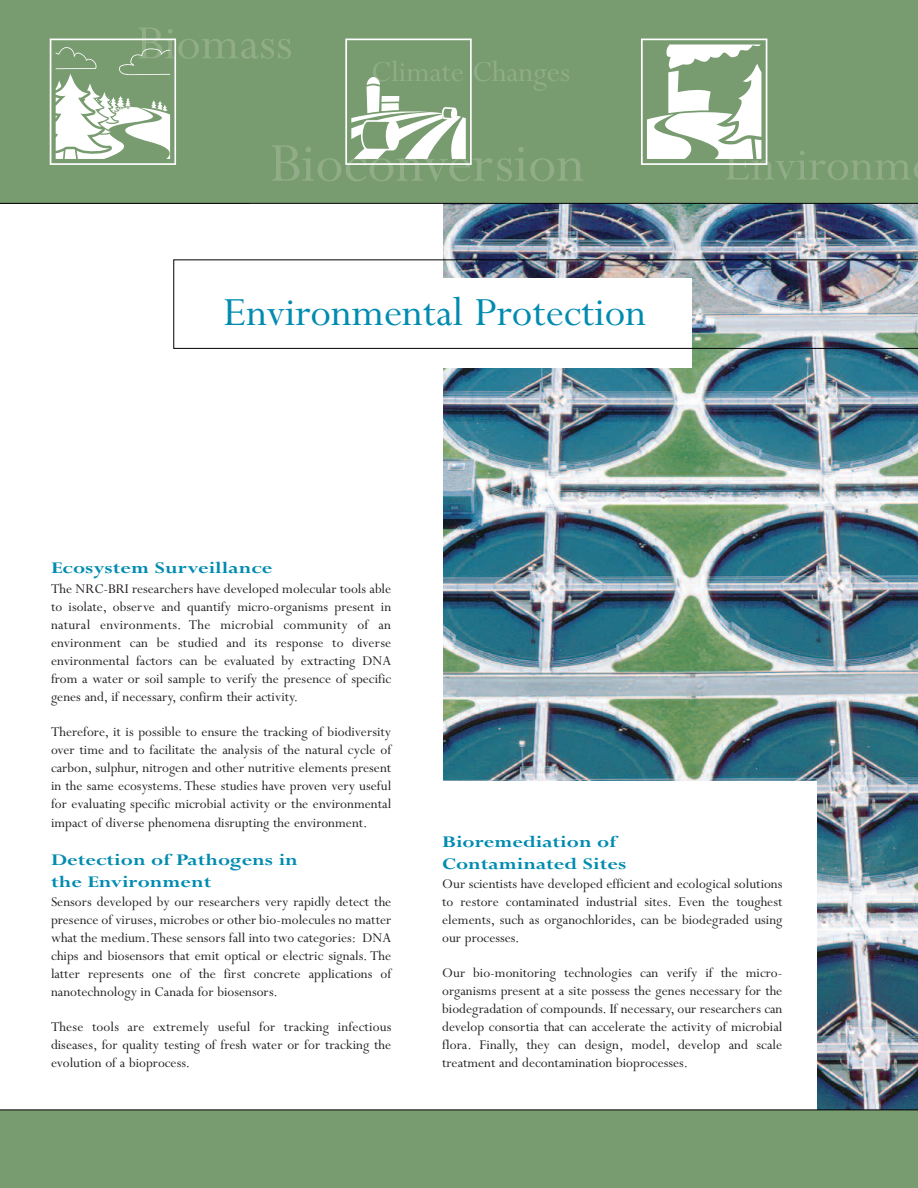
<style>
.page{position:relative;width:918px;height:1188px;background:#fff}
.page>*{position:absolute;margin:0;border:0;box-sizing:border-box;transform-origin:0 0}
.t1{font:61.65px "Perpetua";color:#91ad88}
.t2{font:53.7px "Perpetua";color:#91ad88}
.t3{font:52.65px "Perpetua";color:#91ad88}
.t4{font:45px "Perpetua";color:#008bb0}
.t5{font:32.55px "Perpetua";color:#91ad88}
.t6{font:700 18px/21.6px "Perpetua";color:#008bb0;scale:1.25 1}
.t7{font:15px/18px "Perpetua";color:#231f20;text-align:justify}
</style>
<div class="page">
<div style="left:0;top:0;width:918px;height:203px;background:#789c70"></div>
<img style="left:443px;top:204px;width:475px;height:906px">
<div style="left:0;top:1110px;width:918px;height:78px;background:#789c70"></div>
<div style="left:442px;top:781px;width:374px;height:329px;background:#fff"></div>
<div style="left:148px;top:279px;width:544px;height:89px;background:#fff"></div>
<img style="left:173px;top:259px;width:745px;height:90px">
<svg style="left:345px;top:39px;width:127px;height:126px"></svg>
<svg style="left:641px;top:39px;width:126px;height:126px"></svg>
<svg style="left:50px;top:39px;width:126px;height:126px"></svg>
<hr style="left:0;top:1110px;width:918px;height:1px;background:#000">
<hr style="left:0;top:203px;width:918px;height:1px;background:#000">
<h2 class="t2" style="left:137px;top:23px;width:158px">Biomass</h2>
<h3 class="t5" style="left:371px;top:59px;width:201px">Climate Changes</h3>
<h1 class="t1" style="left:270px;top:140px;width:316px">Bioconversion</h1>
<h3 class="t4" style="left:224px;top:295px;width:424px">Environmental Protection</h3>
<h3 class="t3" style="left:724px;top:145px;width:189px">Environm</h3>
<p class="t6" style="left:51px;top:559px;width:179px">Ecosystem Surveillance</p>
<p class="t7" style="left:51px;top:581px;width:342px">The NRC-BRI researchers have developed molecular tools able to isolate, observe and quantify micro-organisms present in natural environments. The microbial community of an environment can be studied and its response to diverse environmental factors can be evaluated by extracting DNA from a water or soil sample to verify the presence of specific genes and, if necessary, confirm their activity.</p>
<p class="t7" style="left:51px;top:724px;width:342px">Therefore, it is possible to ensure the tracking of biodiversity over time and to facilitate the analysis of the natural cycle of carbon, sulphur, nitrogen and other nutritive elements present in the same ecosystems. These studies have proven very useful for evaluating specific microbial activity or the environmental</p>
<p class="t7" style="left:51px;top:815px;width:318px">impact of diverse phenomena disrupting the environment.</p>
<p class="t6" style="left:51px;top:851px;width:199px">Detection of Pathogens in the Environment</p>
<p class="t7" style="left:51px;top:894px;width:342px">Sensors developed by our researchers very rapidly detect the presence of viruses, microbes or other bio-molecules no matter what the medium.These sensors fall into two categories: DNA chips and biosensors that emit optical or electric signals. The latter represents one of the first concrete applications of nanotechnology in Canada for biosensors.</p>
<p class="t7" style="left:51px;top:1019px;width:342px">These tools are extremely useful for tracking infectious diseases, for quality testing of fresh water or for tracking the evolution of a bioprocess.</p>
<p class="t6" style="left:442px;top:833px;width:149px">Bioremediation of<br>Contaminated Sites</p>
<p class="t7" style="left:442px;top:876px;width:342px">Our scientists have developed efficient and ecological solutions to restore contaminated industrial sites. Even the toughest elements, such as organochlorides, can be biodegraded using our processes.</p>
<p class="t7" style="left:442px;top:965px;width:342px">Our bio-monitoring technologies can verify if the micro&shy;organisms present at a site possess the genes necessary for the biodegradation of compounds. If necessary, our researchers can develop consortia that can accelerate the activity of microbial flora. Finally, they can design, model, develop and scale treatment and decontamination bioprocesses.</p>
</div>
